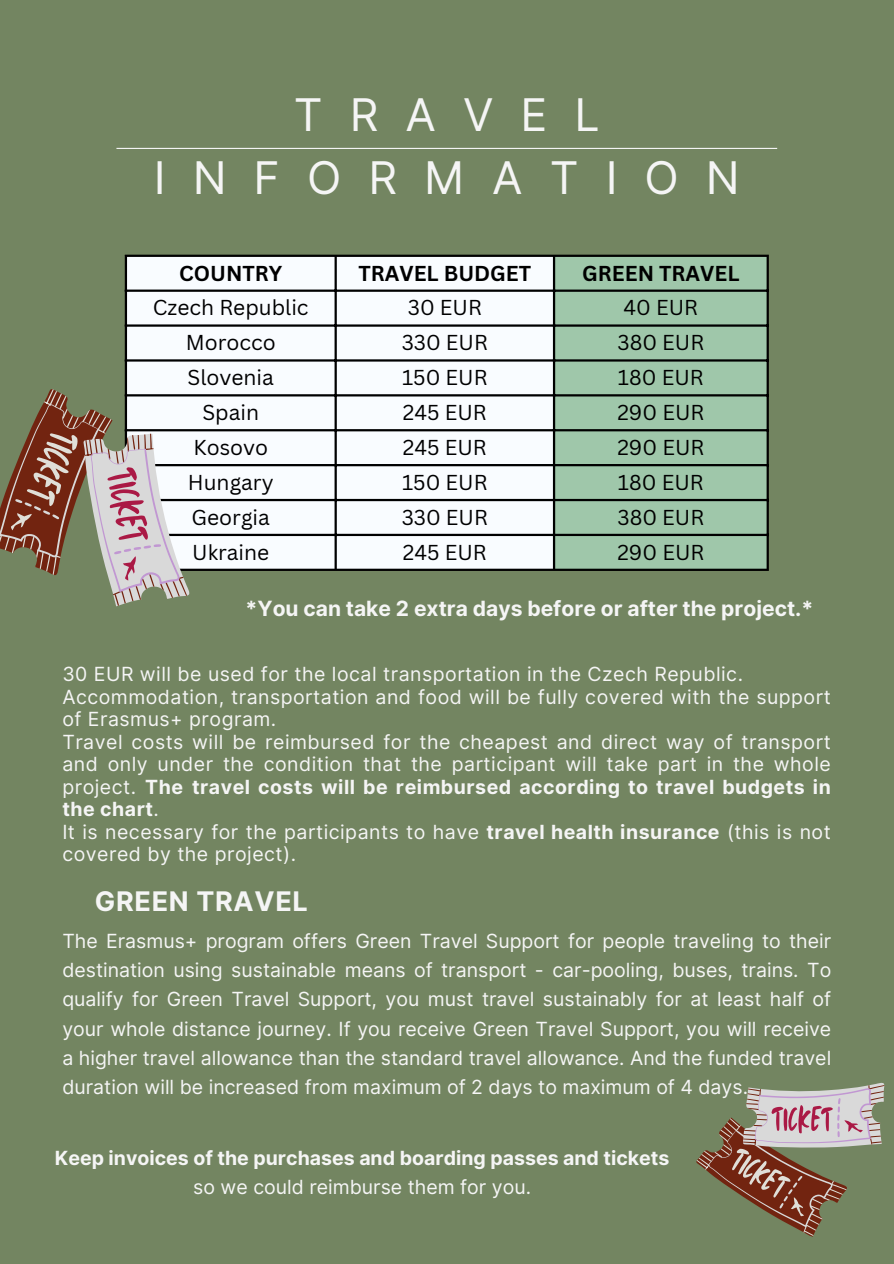
<style>
.page{position:relative;width:894px;height:1264px;background:#fff}
.page>*{position:absolute;margin:0;border:0;box-sizing:border-box;transform-origin:0 0}
.t1{font:45px/63px "Inter";letter-spacing:.6em;color:#f5f5f5;text-align:center}
.t2{font:700 27px "Inter";letter-spacing:.025em;color:#f5f5f5}
.t3{font:21px "Canva Sans";color:#000}
.t4{font:700 21px "Inter";color:#f5f5f5}
.t5{font:700 21px "Canva Sans";color:#000}
.t6{font:19.5px/22.5px "Inter";letter-spacing:.025em;color:#f5f5f5}
.t7{font:700 19.5px/29.2px "Inter";color:#f5f5f5;text-align:center}
.s1{font-weight:700}
.s2{font-weight:400}
</style>
<div class="page">
<div style="left:0;top:0;width:893px;height:1263px;background:#738561"></div>
<hr style="left:116px;top:148px;width:661px;height:1px;background:#f5f5f5">
<svg style="left:696px;top:1082px;width:189px;height:155px"></svg>
<div style="left:127px;top:257px;width:425px;height:311px;background:#f9fcff"></div>
<div style="left:555px;top:257px;width:211px;height:311px;background:#9fc7aa"></div>
<hr style="left:125px;top:257px;width:2px;height:311px;background:#000">
<hr style="left:334px;top:257px;width:3px;height:311px;background:#000">
<hr style="left:552px;top:257px;width:3px;height:311px;background:#000">
<hr style="left:766px;top:257px;width:2px;height:311px;background:#000">
<hr style="left:125px;top:255px;width:643px;height:2px;background:#000">
<hr style="left:125px;top:289px;width:643px;height:3px;background:#000">
<hr style="left:125px;top:324px;width:643px;height:3px;background:#000">
<hr style="left:125px;top:359px;width:643px;height:2px;background:#000">
<hr style="left:125px;top:394px;width:643px;height:2px;background:#000">
<hr style="left:125px;top:429px;width:643px;height:2px;background:#000">
<hr style="left:125px;top:464px;width:643px;height:2px;background:#000">
<hr style="left:125px;top:499px;width:643px;height:2px;background:#000">
<hr style="left:125px;top:534px;width:643px;height:2px;background:#000">
<hr style="left:125px;top:568px;width:643px;height:3px;background:#000">
<svg style="left:0;top:387px;width:190px;height:219px"></svg>
<h1 class="t1" style="left:154px;top:83px;width:587px">TRAVEL<br>INFORMATION</h1>
<p class="t5" style="left:179px;top:258px;width:105px">COUNTRY</p>
<p class="t5" style="left:358px;top:258px;width:174px">TRAVEL BUDGET</p>
<p class="t5" style="left:582px;top:258px;width:159px">GREEN TRAVEL</p>
<p class="t3" style="left:153px;top:293px;width:157px">Czech Republic</p>
<p class="t3" style="left:407px;top:293px;width:76px">30 EUR</p>
<p class="t3" style="left:623px;top:293px;width:76px">40 EUR</p>
<p class="t3" style="left:186px;top:328px;width:91px">Morocco</p>
<p class="t3" style="left:401px;top:328px;width:88px">330 EUR</p>
<p class="t3" style="left:617px;top:328px;width:88px">380 EUR</p>
<p class="t3" style="left:187px;top:363px;width:88px">Slovenia</p>
<p class="t3" style="left:402px;top:363px;width:87px">150 EUR</p>
<p class="t3" style="left:617px;top:363px;width:87px">180 EUR</p>
<p class="t3" style="left:202px;top:397px;width:58px">Spain</p>
<p class="t3" style="left:403px;top:397px;width:85px">245 EUR</p>
<p class="t3" style="left:617px;top:397px;width:88px">290 EUR</p>
<p class="t3" style="left:193px;top:432px;width:76px">Kosovo</p>
<p class="t3" style="left:403px;top:432px;width:85px">245 EUR</p>
<p class="t3" style="left:617px;top:432px;width:88px">290 EUR</p>
<p class="t3" style="left:188px;top:467px;width:87px">Hungary</p>
<p class="t3" style="left:402px;top:467px;width:87px">150 EUR</p>
<h3 class="t3" style="left:617px;top:467px;width:87px">180 EUR</h3>
<p class="t3" style="left:191px;top:502px;width:80px">Georgia</p>
<p class="t3" style="left:401px;top:502px;width:88px">330 EUR</p>
<p class="t3" style="left:617px;top:502px;width:88px">380 EUR</p>
<p class="t3" style="left:192px;top:537px;width:79px">Ukraine</p>
<h2 class="t3" style="left:403px;top:537px;width:85px">245 EUR</h2>
<p class="t3" style="left:617px;top:537px;width:88px">290 EUR</p>
<p class="t4" style="left:245px;top:596px;width:569px">*You can take 2 extra days before or after the project.*</p>
<p class="t6" style="left:62px;top:662px;width:682px">30 EUR will be used for the local transportation in the Czech Republic.</p>
<p class="t6" style="left:62px;top:685px;width:769px">Accommodation, transportation and food will be fully covered with the support of Erasmus+ program.</p>
<p class="t6" style="left:62px;top:730px;width:769px;text-align:justify">Travel costs will be reimbursed for the cheapest and direct way of transport and only under the condition that the participant will take part in the whole project. <span class="s1">The travel costs will be reimbursed according to travel budgets in the chart</span>.</p>
<p class="t6" style="left:62px;top:820px;width:769px">It is necessary for the participants to have <span class="s1">travel health insurance</span> (this is not covered by the project).</p>
<p class="t2" style="left:95px;top:885px;width:214px">GREEN TRAVEL</p>
<p class="t6" style="left:62px;top:926px;width:770px;line-height:29.2px;text-align:justify">The Erasmus+ program offers Green Travel Support for people traveling to their destination using sustainable means of transport - car-pooling, buses, trains. To qualify for Green Travel Support, you must travel sustainably for at least half of your whole distance journey. If you receive Green Travel Support, you will receive a higher travel allowance than the standard travel allowance. And the funded travel duration will be increased from maximum of 2 days to maximum of 4 days.</p>
<p class="t7" style="left:55px;top:1143px;width:615px">Keep invoices of the purchases and boarding passes and tickets <span class="s2">so we could reimburse them for you.</span></p>
</div>
